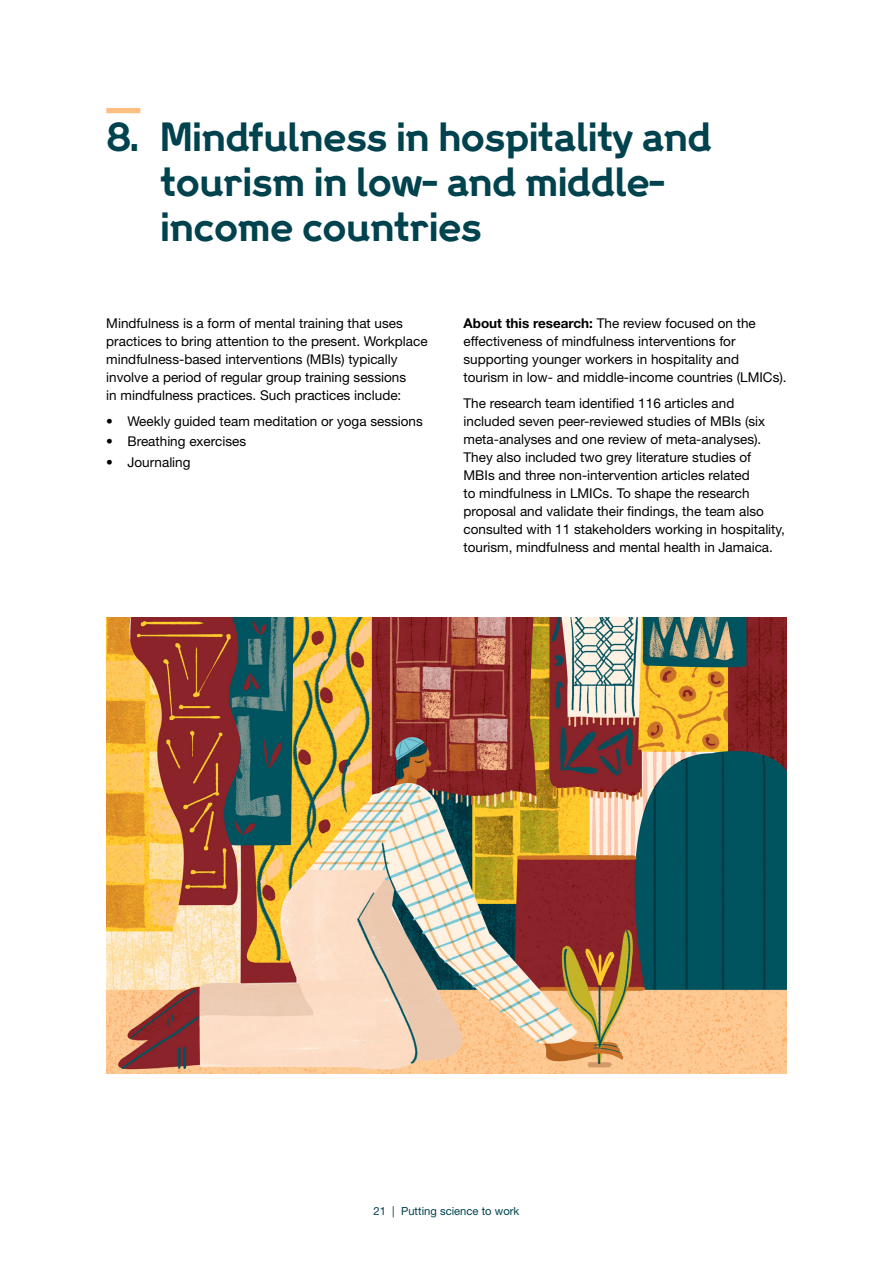
<style>
.page{position:relative;width:893px;height:1263px;background:#fff}
.page>*{position:absolute;margin:0;border:0;box-sizing:border-box;transform-origin:0 0}
.t1{font:700 36px/45px "Wellcome";letter-spacing:-.02em;color:#00424d}
.t2{font:13.5px/18px "Helvetica Neue LT";color:#000}
.t3{font:11.25px "Helvetica Neue LT";color:#00424d}
.s1{font-weight:700}
</style>
<div class="page">
<div style="left:106px;top:108px;width:34px;height:5px;background:#ffbf80"></div>
<img style="left:106px;top:617px;width:681px;height:457px">
<h1 class="t1" style="left:160px;top:114px;width:553px;text-indent:-54px">8. Mindfulness in hospitality and tourism in low- and middle&shy;income countries</h1>
<p class="t2" style="left:106px;top:314px;width:323px">Mindfulness is a form of mental training that uses practices to bring attention to the present. Workplace mindfulness-based interventions (MBIs) typically involve a period of regular group training sessions<br>in mindfulness practices. Such practices include:</p>
<p class="t2" style="left:106px;top:412px;width:318px">• Weekly guided team meditation or yoga sessions</p>
<p class="t2" style="left:106px;top:432px;width:141px">• Breathing exercises</p>
<p class="t2" style="left:106px;top:452px;width:86px">• Journaling</p>
<p class="t2" style="left:463px;top:314px;width:325px"><span class="s1">About this research:</span> The review focused on the effectiveness of mindfulness interventions for supporting younger workers in hospitality and tourism in low- and middle-income countries (LMICs).</p>
<p class="t2" style="left:463px;top:394px;width:323px">The research team identified 116 articles and included seven peer-reviewed studies of MBIs (six meta-analyses and one review of meta-analyses).<br>They also included two grey literature studies of MBIs and three non-intervention articles related<br>to mindfulness in LMICs. To shape the research proposal and validate their findings, the team also consulted with 11 stakeholders working in hospitality, tourism, mindfulness and mental health in Jamaica.</p>
<p class="t3" style="left:374px;top:1204px;width:147px">21 | Putting science to work</p>
</div>
